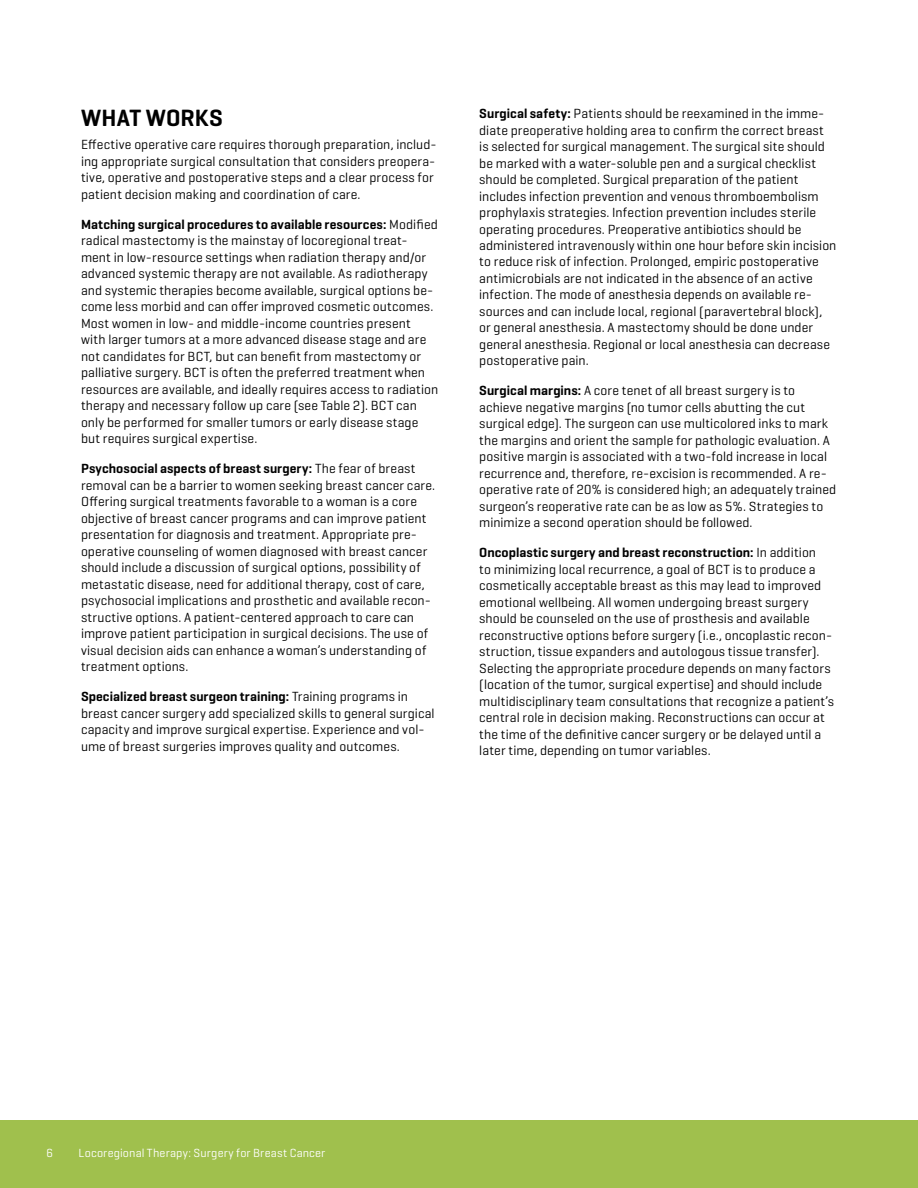
<style>
.page{position:relative;width:918px;height:1188px;background:#fff}
.page>*{position:absolute;margin:0;border:0;box-sizing:border-box;transform-origin:0 0}
.t1{font:600 24px "Geogrotesque";letter-spacing:.005em;color:#000}
.t2{font:13.5px/16.5px "Geogrotesque";letter-spacing:.005em;color:#000}
.t3{font:12px "Geogrotesque";letter-spacing:.015em;color:#fff}
.s1{font-weight:600}
</style>
<div class="page">
<div style="left:0;top:1120px;width:918px;height:68px;background:#a0c04d"></div>
<h1 class="t1" style="left:81px;top:103px;width:143px">WHAT WORKS</h1>
<p class="t2" style="left:81px;top:136px;width:357px">Effective operative care requires thorough preparation, includ&shy;ing appropriate surgical consultation that considers preopera&shy;tive, operative and postoperative steps and a clear process for patient decision making and coordination of care.</p>
<p class="t2" style="left:81px;top:215px;width:359px"><span class="s1">Matching surgical procedures to available resources:</span> Modified radical mastectomy is the mainstay of locoregional treat&shy;ment in low-resource settings when radiation therapy and/or advanced systemic therapy are not available. As radiotherapy and systemic therapies become available, surgical options be&shy;come less morbid and can offer improved cosmetic outcomes.<br>Most women in low- and middle-income countries present with larger tumors at a more advanced disease stage and are not candidates for BCT, but can benefit from mastectomy or palliative surgery. BCT is often the preferred treatment when resources are available, and ideally requires access to radiation therapy and necessary follow up care (see Table 2). BCT can only be performed for smaller tumors or early disease stage but requires surgical expertise.</p>
<p class="t2" style="left:81px;top:460px;width:356px"><span class="s1">Psychosocial aspects of breast surgery:</span> The fear of breast removal can be a barrier to women seeking breast cancer care.<br>Offering surgical treatments favorable to a woman is a core objective of breast cancer programs and can improve patient presentation for diagnosis and treatment. Appropriate pre&shy;operative counseling of women diagnosed with breast cancer should include a discussion of surgical options, possibility of metastatic disease, need for additional therapy, cost of care, psychosocial implications and prosthetic and available recon&shy;structive options. A patient-centered approach to care can improve patient participation in surgical decisions. The use of visual decision aids can enhance a woman’s understanding of treatment options.</p>
<p class="t2" style="left:81px;top:688px;width:355px"><span class="s1">Specialized breast surgeon training:</span> Training programs in breast cancer surgery add specialized skills to general surgical capacity and improve surgical expertise. Experience and vol&shy;ume of breast surgeries improves quality and outcomes.</p>
<p class="t2" style="left:479px;top:105px;width:359px"><span class="s1">Surgical safety:</span> Patients should be reexamined in the imme&shy;diate preoperative holding area to confirm the correct breast is selected for surgical management. The surgical site should be marked with a water-soluble pen and a surgical checklist should be completed. Surgical preparation of the patient includes infection prevention and venous thromboembolism prophylaxis strategies. Infection prevention includes sterile operating procedures. Preoperative antibiotics should be administered intravenously within one hour before skin incision to reduce risk of infection. Prolonged, empiric postoperative antimicrobials are not indicated in the absence of an active infection. The mode of anesthesia depends on available re&shy;sources and can include local, regional (paravertebral block), or general anesthesia. A mastectomy should be done under general anesthesia. Regional or local anesthesia can decrease postoperative pain.</p>
<p class="t2" style="left:479px;top:382px;width:359px"><span class="s1">Surgical margins:</span> A core tenet of all breast surgery is to achieve negative margins (no tumor cells abutting the cut surgical edge). The surgeon can use multicolored inks to mark the margins and orient the sample for pathologic evaluation. A positive margin is associated with a two-fold increase in local recurrence and, therefore, re-excision is recommended. A re&shy;operative rate of 20% is considered high; an adequately trained surgeon’s reoperative rate can be as low as 5%. Strategies to minimize a second operation should be followed.</p>
<p class="t2" style="left:479px;top:544px;width:356px"><span class="s1">Oncoplastic surgery and breast reconstruction:</span> In addition<br>to minimizing local recurrence, a goal of BCT is to produce a cosmetically acceptable breast as this may lead to improved emotional wellbeing. All women undergoing breast surgery should be counseled on the use of prosthesis and available reconstructive options before surgery (i.e., oncoplastic recon&shy;struction, tissue expanders and autologous tissue transfer).<br>Selecting the appropriate procedure depends on many factors (location of the tumor, surgical expertise) and should include multidisciplinary team consultations that recognize a patient’s central role in decision making. Reconstructions can occur at the time of the definitive cancer surgery or be delayed until a later time, depending on tumor variables.</p>
<p class="t3" style="left:46px;top:1145px;width:8px">6</p>
<p class="t3" style="left:79px;top:1145px;width:248px">Locoregional Therapy: Surgery for Breast Cancer</p>
</div>
